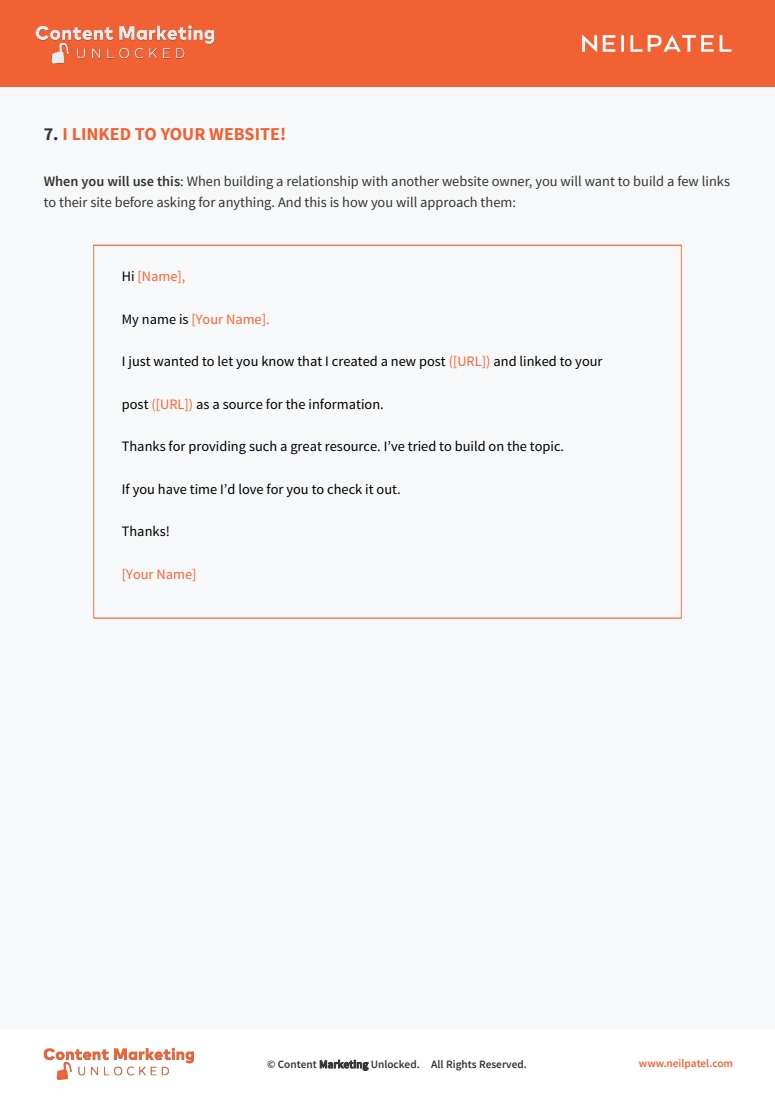
<style>
.page{position:relative;width:775px;height:1096px;background:#f7f8f9}
.page>*{position:absolute;margin:0;border:0;box-sizing:border-box;transform-origin:0 0}
.t1{font:700 18.12px "Source Sans Pro";color:#f26133}
.t2{font:14.38px "Source Sans Pro";color:#000}
.t3{font:14.38px/21.2px "Source Sans Pro";color:#343433}
.t4{font:14.38px "Source Sans Pro";color:#fa6334}
.t5{font:600 11.25px "Source Sans Pro";color:#343433}
.t6{font:600 11.25px "Source Sans Pro";color:#f26133}
.s1{color:#343433}
.s2{font-weight:600}
.s3{color:#000}
.s4{color:#fa6334}
</style>
<div class="page">
<div style="left:0;top:0;width:775px;height:87px;background:#f26133"></div>
<svg style="left:582px;top:35px;width:15px;height:17px"></svg>
<svg style="left:603px;top:35px;width:12px;height:17px"></svg>
<svg style="left:648px;top:35px;width:66px;height:17px"></svg>
<svg style="left:631px;top:35px;width:11px;height:17px"></svg>
<svg style="left:720px;top:35px;width:12px;height:17px"></svg>
<svg style="left:621px;top:35px;width:3px;height:17px"></svg>
<div style="left:0;top:1029px;width:775px;height:67px;background:#fff"></div>
<img style="left:35px;top:25px;width:180px;height:39px">
<img style="left:43px;top:1047px;width:151px;height:33px">
<p class="t1" style="left:44px;top:123px;width:244px"><span class="s1">7.</span> I LINKED TO YOUR WEBSITE!</p>
<p class="t3" style="left:44px;top:171px;width:688px"><span class="s2">When you will use this</span>: When building a relationship with another website owner, you will want to build a few links to their site before asking for anything. And this is how you will approach them:</p>
<p class="t4" style="left:122px;top:268px;width:65px"><span class="s3">Hi</span> [Name],</p>
<p class="t4" style="left:122px;top:310px;width:149px"><span class="s3">My name is</span> [Your Name].</p>
<p class="t2" style="left:122px;top:353px;width:482px">I just wanted to let you know that I created a new post <span class="s4">([URL])</span> and linked to your</p>
<p class="t2" style="left:122px;top:395px;width:263px">post <span class="s4">([URL])</span> as a source for the information.</p>
<p class="t2" style="left:122px;top:438px;width:444px">Thanks for providing such a great resource. I’ve tried to build on the topic.</p>
<p class="t2" style="left:122px;top:480px;width:280px">If you have time I’d love for you to check it out.</p>
<p class="t2" style="left:122px;top:523px;width:49px">Thanks!</p>
<p class="t4" style="left:122px;top:565px;width:76px">[Your Name]</p>
<p class="t5" style="left:267px;top:1057px;width:261px">© Content Marketing Unlocked. All Rights Reserved.</p>
<p class="t6" style="left:639px;top:1056px;width:96px">www.neilpatel.com</p>
</div>
